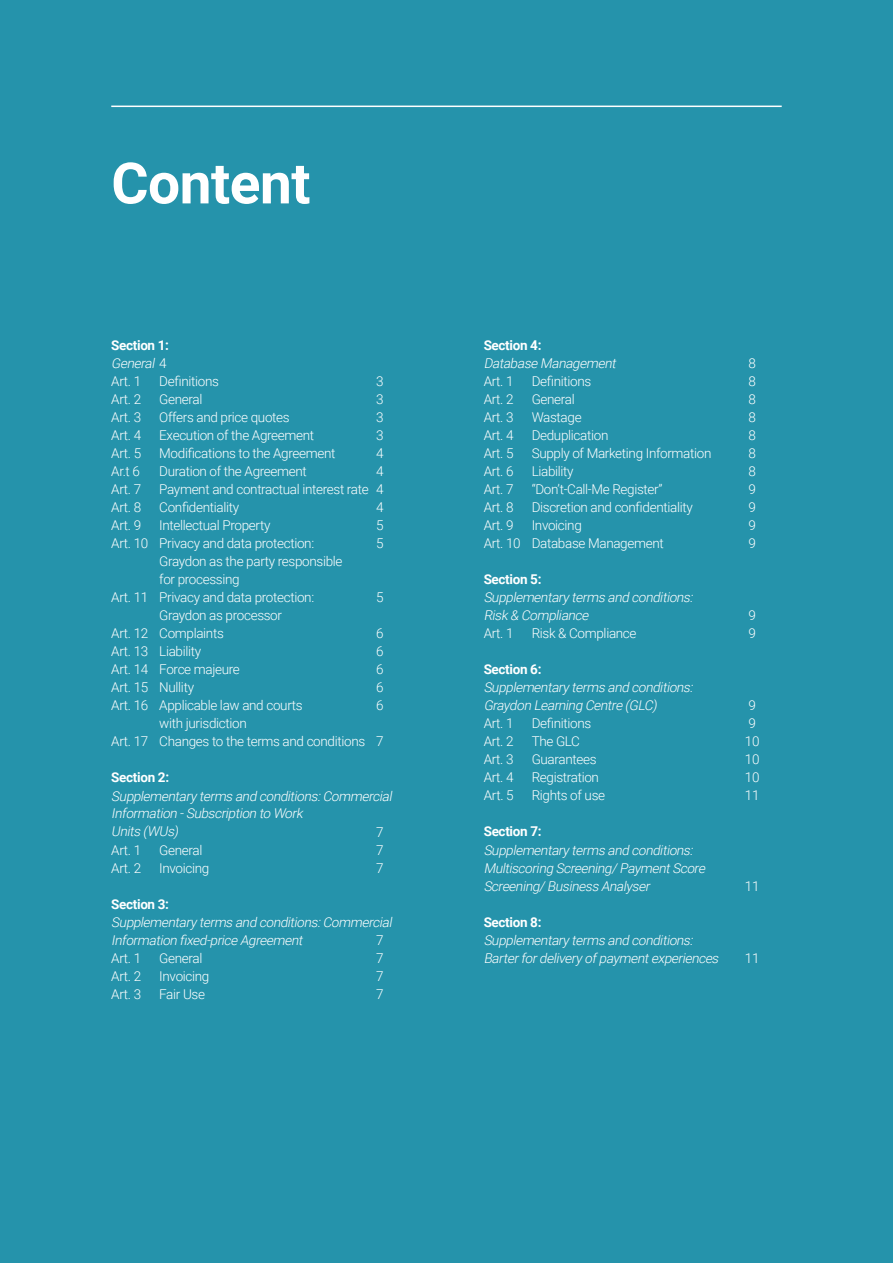
<style>
.page{position:relative;width:893px;height:1263px;background:#2593ab}
.page>*{position:absolute;margin:0;border:0;box-sizing:border-box;transform-origin:0 0}
.t1{font:700 57px "Roboto";letter-spacing:-.01em;color:#fff}
.t2{font:300 13.5px/18px "Roboto";letter-spacing:-.025em;color:#fff}
.t3{font:italic 300 13.5px/18px "Roboto";color:#fff}
.t4{font:700 13.5px/18px "Roboto";letter-spacing:-.025em;color:#fff}
.s1{font-weight:300;font-style:italic}
.s2{font-weight:300}
</style>
<div class="page">
<hr style="left:111px;top:106px;width:671px;height:1px;background:#fff">
<h1 class="t1" style="left:111px;top:143px;width:201px">Content</h1>
<p class="t4" style="left:111px;top:336px;width:59px">Section 1:<br><span class="s1">General</span> <span class="s2">4<br>Art. 1</span></p>
<p class="t2" style="left:159px;top:372px;width:61px">Definitions</p>
<p class="t2" style="left:376px;top:372px;width:9px">3</p>
<p class="t2" style="left:111px;top:390px;width:31px">Art. 2</p>
<p class="t2" style="left:159px;top:390px;width:45px">General</p>
<p class="t2" style="left:376px;top:390px;width:9px">3</p>
<p class="t2" style="left:111px;top:408px;width:31px">Art. 3</p>
<p class="t2" style="left:159px;top:408px;width:132px">Offers and price quotes</p>
<p class="t2" style="left:376px;top:408px;width:9px">3</p>
<p class="t2" style="left:111px;top:426px;width:31px">Art. 4</p>
<p class="t2" style="left:159px;top:426px;width:156px">Execution of the Agreement</p>
<p class="t2" style="left:376px;top:426px;width:9px">3</p>
<p class="t2" style="left:111px;top:444px;width:31px">Art. 5</p>
<p class="t2" style="left:159px;top:444px;width:178px">Modifications to the Agreement</p>
<p class="t2" style="left:376px;top:444px;width:9px">4</p>
<p class="t2" style="left:111px;top:462px;width:30px">Ar.t 6</p>
<p class="t2" style="left:159px;top:462px;width:149px">Duration of the Agreement</p>
<p class="t2" style="left:376px;top:462px;width:9px">4</p>
<p class="t2" style="left:111px;top:480px;width:31px">Art. 7</p>
<p class="t2" style="left:159px;top:480px;width:226px">Payment and contractual interest rate 4</p>
<p class="t2" style="left:111px;top:498px;width:31px">Art. 8</p>
<p class="t2" style="left:159px;top:498px;width:81px">Confidentiality</p>
<p class="t2" style="left:376px;top:498px;width:9px">4</p>
<p class="t2" style="left:111px;top:516px;width:31px">Art. 9</p>
<p class="t2" style="left:159px;top:516px;width:113px">Intellectual Property</p>
<p class="t2" style="left:376px;top:516px;width:9px">5</p>
<p class="t2" style="left:111px;top:534px;width:204px">Art. 10 Privacy and data protection:</p>
<p class="t2" style="left:376px;top:534px;width:9px">5</p>
<p class="t2" style="left:159px;top:552px;width:185px">Graydon as the party responsible</p>
<p class="t2" style="left:159px;top:570px;width:82px">for processing</p>
<p class="t2" style="left:111px;top:588px;width:204px">Art. 11 Privacy and data protection:</p>
<p class="t2" style="left:376px;top:588px;width:9px">5</p>
<p class="t2" style="left:111px;top:606px;width:172px;text-indent:48px">Graydon as processor<br>Art. 12 Complaints</p>
<p class="t2" style="left:376px;top:624px;width:9px">6</p>
<p class="t2" style="left:111px;top:642px;width:91px">Art. 13 Liability</p>
<p class="t2" style="left:376px;top:642px;width:9px">6</p>
<p class="t2" style="left:111px;top:660px;width:130px">Art. 14 Force majeure</p>
<p class="t2" style="left:376px;top:660px;width:9px">6</p>
<p class="t2" style="left:111px;top:678px;width:84px">Art. 15 Nullity</p>
<p class="t2" style="left:376px;top:678px;width:9px">6</p>
<p class="t2" style="left:111px;top:696px;width:193px">Art. 16 Applicable law and courts</p>
<p class="t2" style="left:376px;top:696px;width:9px">6</p>
<p class="t2" style="left:111px;top:714px;width:274px;text-indent:48px">with jurisdiction<br>Art. 17 Changes to the terms and conditions 7</p>
<p class="t4" style="left:111px;top:768px;width:59px">Section 2:</p>
<p class="t3" style="left:111px;top:786px;width:285px">Supplementaryterms and conditions:Commercial<br>Information -Subscription to Work<br>Units (WUs)</p>
<p class="t2" style="left:376px;top:822px;width:9px">7</p>
<p class="t2" style="left:111px;top:840px;width:31px">Art. 1</p>
<p class="t2" style="left:159px;top:840px;width:45px">General</p>
<p class="t2" style="left:376px;top:840px;width:9px">7</p>
<p class="t2" style="left:111px;top:858px;width:31px">Art. 2</p>
<p class="t2" style="left:159px;top:858px;width:52px">Invoicing</p>
<p class="t2" style="left:376px;top:858px;width:9px">7</p>
<p class="t4" style="left:111px;top:894px;width:59px">Section 3:</p>
<p class="t3" style="left:111px;top:912px;width:285px">Supplementaryterms and conditions:Commercial<br>Information fixed-price Agreement</p>
<p class="t2" style="left:376px;top:930px;width:9px">7</p>
<p class="t2" style="left:111px;top:948px;width:31px">Art. 1</p>
<p class="t2" style="left:159px;top:948px;width:45px">General</p>
<p class="t2" style="left:376px;top:948px;width:9px">7</p>
<p class="t2" style="left:111px;top:966px;width:31px">Art. 2</p>
<p class="t2" style="left:159px;top:966px;width:52px">Invoicing</p>
<p class="t2" style="left:376px;top:966px;width:9px">7</p>
<p class="t2" style="left:111px;top:984px;width:31px">Art. 3</p>
<p class="t2" style="left:159px;top:984px;width:47px">Fair Use</p>
<p class="t2" style="left:376px;top:984px;width:9px">7</p>
<p class="t4" style="left:484px;top:336px;width:59px">Section 4:</p>
<p class="t3" style="left:484px;top:354px;width:137px">Database Management</p>
<p class="t2" style="left:748px;top:354px;width:9px">8</p>
<p class="t2" style="left:484px;top:372px;width:31px">Art. 1</p>
<p class="t2" style="left:532px;top:372px;width:61px">Definitions</p>
<p class="t2" style="left:748px;top:372px;width:9px">8</p>
<p class="t2" style="left:484px;top:390px;width:31px">Art. 2</p>
<p class="t2" style="left:532px;top:390px;width:45px">General</p>
<p class="t2" style="left:748px;top:390px;width:9px">8</p>
<p class="t2" style="left:484px;top:408px;width:31px">Art. 3</p>
<p class="t2" style="left:532px;top:408px;width:51px">Wastage</p>
<p class="t2" style="left:748px;top:408px;width:9px">8</p>
<p class="t2" style="left:484px;top:426px;width:31px">Art. 4</p>
<p class="t2" style="left:532px;top:426px;width:78px">Deduplication</p>
<p class="t2" style="left:748px;top:426px;width:9px">8</p>
<p class="t2" style="left:484px;top:444px;width:31px">Art. 5</p>
<p class="t2" style="left:532px;top:444px;width:181px">Supply of Marketing Information</p>
<p class="t2" style="left:748px;top:444px;width:9px">8</p>
<p class="t2" style="left:484px;top:462px;width:31px">Art. 6</p>
<p class="t2" style="left:532px;top:462px;width:43px">Liability</p>
<p class="t2" style="left:748px;top:462px;width:9px">8</p>
<p class="t2" style="left:484px;top:480px;width:31px">Art. 7</p>
<p class="t2" style="left:532px;top:480px;width:132px">“Don’t-Call-Me Register”</p>
<p class="t2" style="left:748px;top:480px;width:9px">9</p>
<p class="t2" style="left:484px;top:498px;width:31px">Art. 8</p>
<p class="t2" style="left:532px;top:498px;width:163px">Discretion and confidentiality</p>
<p class="t2" style="left:748px;top:498px;width:9px">9</p>
<p class="t2" style="left:484px;top:516px;width:31px">Art. 9</p>
<p class="t2" style="left:532px;top:516px;width:52px">Invoicing</p>
<p class="t2" style="left:748px;top:516px;width:9px">9</p>
<p class="t2" style="left:484px;top:534px;width:182px">Art. 10 Database Management</p>
<p class="t2" style="left:748px;top:534px;width:9px">9</p>
<p class="t4" style="left:484px;top:570px;width:59px">Section 5:</p>
<p class="t3" style="left:484px;top:588px;width:214px">Supplementaryterms and conditions:<br>Risk&amp; Compliance</p>
<p class="t2" style="left:748px;top:606px;width:9px">9</p>
<p class="t2" style="left:484px;top:624px;width:31px">Art. 1</p>
<p class="t2" style="left:532px;top:624px;width:106px">Risk &amp; Compliance</p>
<p class="t2" style="left:748px;top:624px;width:9px">9</p>
<p class="t4" style="left:484px;top:660px;width:59px">Section 6:</p>
<p class="t3" style="left:484px;top:678px;width:214px">Supplementaryterms and conditions:<br>Graydon Learning Centre (GLC)</p>
<p class="t2" style="left:748px;top:696px;width:9px">9</p>
<p class="t2" style="left:484px;top:714px;width:31px">Art. 1</p>
<p class="t2" style="left:532px;top:714px;width:61px">Definitions</p>
<p class="t2" style="left:748px;top:714px;width:9px">9</p>
<p class="t2" style="left:484px;top:732px;width:31px">Art. 2</p>
<p class="t2" style="left:532px;top:732px;width:50px">The GLC</p>
<p class="t2" style="left:745px;top:732px;width:16px">10</p>
<p class="t2" style="left:484px;top:750px;width:31px">Art. 3</p>
<p class="t2" style="left:532px;top:750px;width:66px">Guarantees</p>
<p class="t2" style="left:745px;top:750px;width:16px">10</p>
<p class="t2" style="left:484px;top:768px;width:31px">Art. 4</p>
<p class="t2" style="left:532px;top:768px;width:69px">Registration</p>
<p class="t2" style="left:745px;top:768px;width:16px">10</p>
<p class="t2" style="left:484px;top:786px;width:31px">Art. 5</p>
<p class="t2" style="left:532px;top:786px;width:75px">Rights of use</p>
<p class="t2" style="left:745px;top:786px;width:16px">11</p>
<p class="t4" style="left:484px;top:822px;width:59px">Section 7:</p>
<p class="t3" style="left:484px;top:840px;width:226px">Supplementaryterms and conditions:<br>Multiscoring Screening/PaymentScore<br>Screening/Business Analyser</p>
<p class="t2" style="left:745px;top:876px;width:16px">11</p>
<p class="t4" style="left:484px;top:912px;width:59px">Section 8:</p>
<p class="t3" style="left:484px;top:930px;width:239px">Supplementaryterms and conditions:<br>Barterfordeliveryofpaymentexperiences</p>
<p class="t2" style="left:745px;top:948px;width:16px">11</p>
</div>
